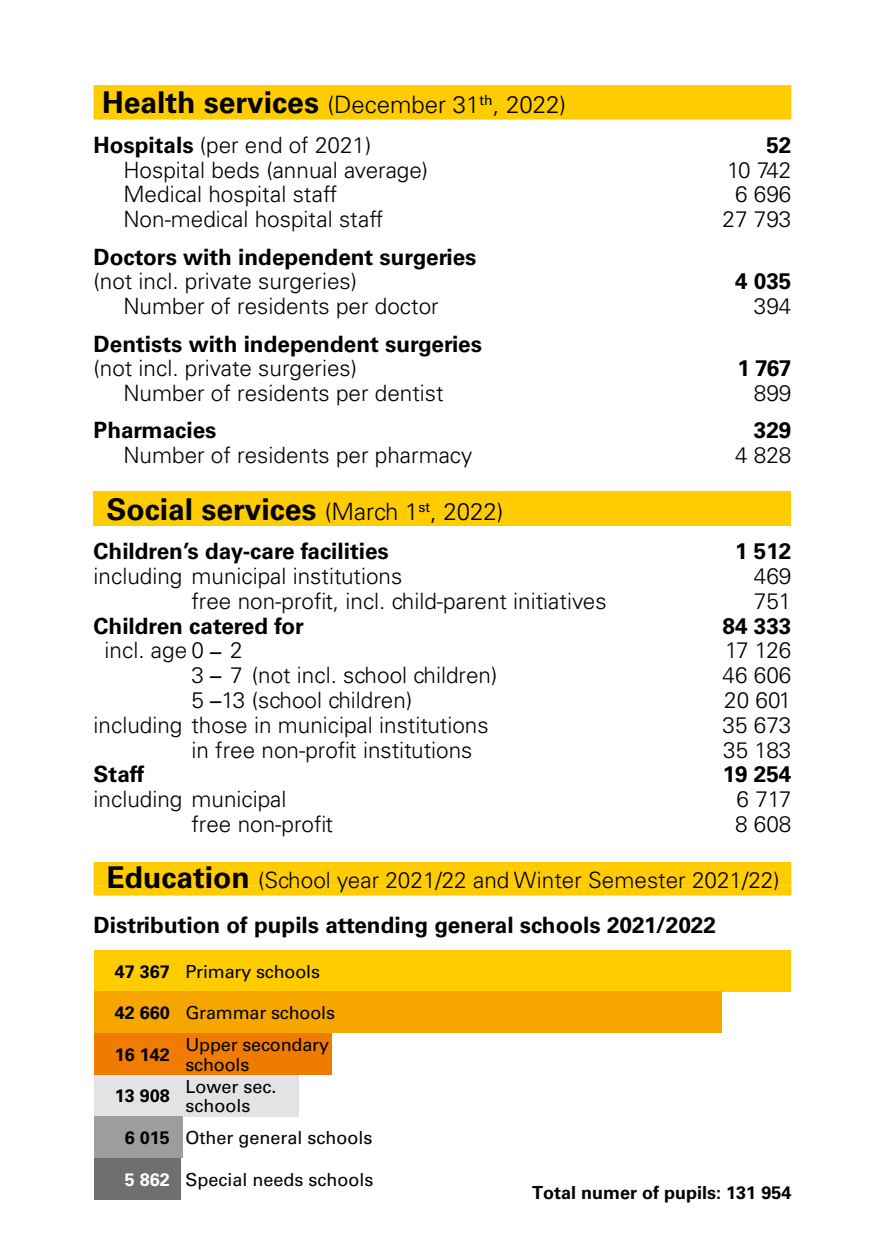
<style>
.page{position:relative;width:885px;height:1259px;background:#fff}
.page>*{position:absolute;margin:0;border:0;box-sizing:border-box;transform-origin:0 0}
._71_Kopfzeile_Tabell{font:700 30px "Univers LT Std";color:#000}
._71_Kopfzeile_Tabell-2{font:300 24px "Univers LT Std";color:#000}
._72_Text_Light_links{font:300 22.5px "Univers LT Std";color:#000}
._72_Text_Light_links-2{font:700 22.5px/24px "Univers LT Std";color:#000}
._72_Text_Light_recht{font:300 22.5px "Univers LT Std";color:#000}
.Kopfzeile__gelber_Ba{font:300 22.5px "Univers LT Std";color:#000}
._30_Grafik_Titel_Lin{font:700 22.5px "Univers LT Std";color:#000}
._72_Text_Light_recht-2{font:700 22.5px "Univers LT Std";color:#000}
.t1{font:18px/31.8px "Univers LT Std";color:#000}
.t2{font:700 18px "Univers LT Std";color:#000}
.t3{font:700 18px "Univers LT Std";color:#fff}
.s1{font-weight:700;font-size:30px}
.s2{font-weight:700}
.s3{font-weight:300}
.s4{font-weight:300;font-size:24px}
.s5{font-size:29.4px}
</style>
<div class="page">
<div style="left:94px;top:85px;width:697px;height:35px;background:#fc0"></div>
<div style="left:94px;top:491px;width:697px;height:35px;background:#fc0"></div>
<div style="left:94px;top:862px;width:697px;height:23px;background:#fc0"></div>
<div style="left:94px;top:885px;width:697px;height:10px;background:#fc0"></div>
<div style="left:94px;top:950px;width:697px;height:41px;background:#fc0"></div>
<div style="left:94px;top:991px;width:627px;height:42px;background:#f7a600"></div>
<div style="left:94px;top:1033px;width:238px;height:41px;background:#ef7c00"></div>
<div style="left:94px;top:1074px;width:205px;height:42px;background:#e3e3e3"></div>
<div style="left:94px;top:1116px;width:89px;height:42px;background:#9c9d9d"></div>
<div style="left:94px;top:1158px;width:86px;height:41px;background:#6f6f6e"></div>
<p class="_71_Kopfzeile_Tabell-2" style="left:102px;top:90px;width:465px"><span class="s1">Health services</span> (December 31<sup>th</sup>, 2022)</p>
<p class="_72_Text_Light_links" style="left:94px;top:131px;width:279px"><span class="s2">Hospitals</span> (per end of 2021)</p>
<p class="_72_Text_Light_recht-2" style="left:766px;top:132px;width:27px">52</p>
<p class="_72_Text_Light_links" style="left:123px;top:156px;width:306px">Hospital beds (annual average)</p>
<p class="_72_Text_Light_recht" style="left:727px;top:156px;width:66px">10 742</p>
<p class="_72_Text_Light_links" style="left:123px;top:181px;width:215px">Medical hospital staff</p>
<p class="_72_Text_Light_recht" style="left:735px;top:181px;width:58px">6 696</p>
<p class="_72_Text_Light_links" style="left:123px;top:206px;width:261px">Non-medical hospital staff</p>
<p class="_72_Text_Light_recht" style="left:722px;top:206px;width:70px">27 793</p>
<p class="_72_Text_Light_links-2" style="left:94px;top:245px;width:384px">Doctors with independent surgeries <span class="s3">(not incl. private surgeries)</span></p>
<p class="_72_Text_Light_recht-2" style="left:735px;top:268px;width:58px">4 035</p>
<p class="_72_Text_Light_links" style="left:123px;top:292px;width:317px">Number of residents per doctor</p>
<p class="_72_Text_Light_recht" style="left:753px;top:292px;width:39px">394</p>
<p class="_72_Text_Light_links-2" style="left:94px;top:332px;width:390px">Dentists with independent surgeries <span class="s3">(not incl. private surgeries)</span></p>
<p class="_72_Text_Light_recht-2" style="left:737px;top:355px;width:55px">1 767</p>
<p class="_72_Text_Light_links" style="left:123px;top:379px;width:322px">Number of residents per dentist</p>
<p class="_72_Text_Light_recht" style="left:753px;top:379px;width:39px">899</p>
<p class="_72_Text_Light_links-2" style="left:94px;top:419px;width:124px">Pharmacies</p>
<p class="_72_Text_Light_recht-2" style="left:753px;top:417px;width:39px">329</p>
<p class="_72_Text_Light_links" style="left:123px;top:442px;width:350px">Number of residents per pharmacy</p>
<p class="_72_Text_Light_recht" style="left:735px;top:442px;width:58px">4 828</p>
<p class="_71_Kopfzeile_Tabell" style="left:106px;top:491px;width:398px">Social services <span class="s4">(March 1</span><sup>st</sup><span class="s4">, 2022)</span></p>
<p class="_72_Text_Light_links-2" style="left:94px;top:539px;width:297px">Children’s day-care facilities</p>
<p class="_72_Text_Light_recht-2" style="left:735px;top:538px;width:58px">1 512</p>
<p class="_72_Text_Light_links" style="left:94px;top:562px;width:310px">including municipal institutions</p>
<p class="_72_Text_Light_recht" style="left:753px;top:562px;width:39px">469</p>
<p class="_72_Text_Light_links" style="left:191px;top:587px;width:416px">free non-profit, incl. child-parent initiatives</p>
<p class="_72_Text_Light_recht" style="left:753px;top:587px;width:39px">751</p>
<p class="_72_Text_Light_links-2" style="left:94px;top:614px;width:212px">Children catered for</p>
<p class="_72_Text_Light_recht-2" style="left:722px;top:612px;width:70px">84 333</p>
<p class="Kopfzeile__gelber_Ba" style="left:105px;top:637px;width:139px">incl. age 0 <span class="s5">–</span> 2</p>
<p class="_72_Text_Light_recht" style="left:725px;top:637px;width:68px">17 126</p>
<p class="_72_Text_Light_links" style="left:191px;top:662px;width:307px">3 <span class="s5">–</span> 7 (not incl. school children)</p>
<p class="_72_Text_Light_recht" style="left:722px;top:662px;width:70px">46 606</p>
<p class="_72_Text_Light_links" style="left:191px;top:686px;width:222px">5 <span class="s5">–</span>13 (school children)</p>
<p class="_72_Text_Light_recht" style="left:724px;top:686px;width:69px">20 601</p>
<p class="_72_Text_Light_links" style="left:94px;top:711px;width:396px">including those in municipal institutions</p>
<p class="_72_Text_Light_recht" style="left:722px;top:711px;width:70px">35 673</p>
<p class="_72_Text_Light_links" style="left:191px;top:736px;width:282px">in free non-profit institutions</p>
<p class="_72_Text_Light_recht" style="left:723px;top:736px;width:70px">35 183</p>
<p class="_72_Text_Light_links-2" style="left:94px;top:762px;width:52px">Staff</p>
<p class="_72_Text_Light_recht-2" style="left:723px;top:761px;width:70px">19 254</p>
<p class="_72_Text_Light_links" style="left:94px;top:785px;width:194px">including municipal</p>
<p class="_72_Text_Light_recht" style="left:736px;top:785px;width:56px">6 717</p>
<p class="_72_Text_Light_links" style="left:191px;top:810px;width:143px">free non-profit</p>
<p class="_72_Text_Light_recht" style="left:735px;top:810px;width:58px">8 608</p>
<p class="Kopfzeile__gelber_Ba" style="left:106px;top:867px;width:674px"><span class="s1">Education</span> (School year 2021/22 and Winter Semester 2021/22)</p>
<p class="_30_Grafik_Titel_Lin" style="left:94px;top:912px;width:624px">Distribution of pupils attending general schools 2021/2022</p>
<p class="t2" style="left:115px;top:960px;width:57px">47 367</p>
<p class="t2" style="left:115px;top:1002px;width:57px">42 660</p>
<p class="t2" style="left:115px;top:1044px;width:57px">16 142</p>
<p class="t2" style="left:115px;top:1085px;width:57px">13 908</p>
<p class="t2" style="left:125px;top:1127px;width:47px">6 015</p>
<p class="t3" style="left:125px;top:1168px;width:47px">5 862</p>
<p class="t1" style="left:185px;top:955px;width:136px">Primary schools</p>
<p class="t1" style="left:185px;top:997px;width:151px">Grammar schools<br>Upper secondary</p>
<p class="t1" style="left:185px;top:1053px;width:93px;line-height:22.2px">schools<br>Lower sec.</p>
<p class="t1" style="left:185px;top:1090px;width:189px">schools<br>Other general schools</p>
<p class="t1" style="left:185px;top:1163px;width:190px">Special needs schools</p>
<p class="t2" style="left:532px;top:1181px;width:261px">Total numer of pupils: 131 954</p>
</div>
